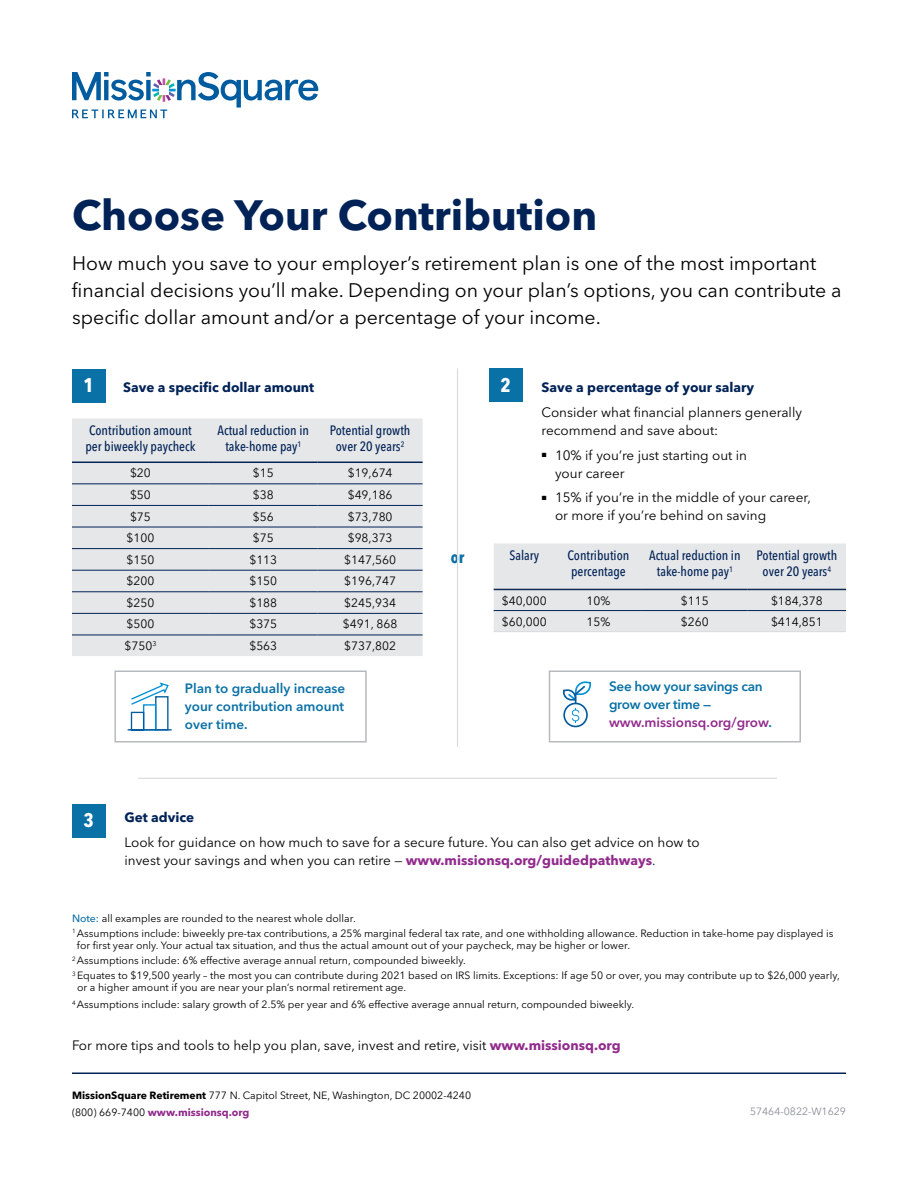
<style>
.page{position:relative;width:918px;height:1188px;background:#fff}
.page>*{position:absolute;margin:0;border:0;box-sizing:border-box;transform-origin:0 0}
.t1{font:700 42px "Avenir Next LT Pro";color:#002256}
.t2{font:700 condensed 19.65px "Avenir Next LT Pro";color:#fff}
.t3{font:19.5px/27px "Avenir Next LT Pro";color:#000101}
.t4{font:700 condensed 16.2px "Avenir Next LT Pro";color:#0a71a6}
.t5{font:13.5px/18px "Avenir Next LT Pro";color:#000101}
.t6{font:500 condensed 13.5px/16.5px "Avenir Next LT Pro";color:#002256;text-align:center}
.t7{font:700 13.5px "Avenir Next LT Pro";color:#002256}
.t8{font:600 13.5px/18px "Avenir Next LT Pro";letter-spacing:-.02em;color:#0a71a6}
.t9{font:600 13.5px/18px "Avenir Next LT Pro";color:#0a71a6;text-align:justify}
.t10{font:12px "Avenir Next LT Pro";color:#000101}
.t11{font:12px "Avenir Next LT Pro";color:#000}
.t12{font:10.5px/15.3px "Avenir Next LT Pro";color:#000}
.t13{font:10.5px/16.5px "Avenir Next LT Pro";color:#000101}
.t14{font:10.5px "Avenir Next LT Pro";color:#8a8e96}
.s1{color:#912a8c}
.s2{font-weight:700;color:#912a8c}
.s3{color:#002256}
.s4{font-weight:500;color:#0a71a6}
.s5{font-weight:700}
</style>
<div class="page">
<hr style="left:72px;top:1072px;width:774px;height:2px;background:#002256">
<svg style="left:72px;top:72px;width:246px;height:46px"></svg>
<div style="left:72px;top:369px;width:34px;height:34px;background:#0a71a6"></div>
<div style="left:72px;top:418px;width:351px;height:238px;background:#e6e7e9"></div>
<hr style="left:72px;top:462px;width:137px;height:1px;background:#002256">
<hr style="left:209px;top:462px;width:109px;height:1px;background:#002256">
<hr style="left:318px;top:462px;width:105px;height:1px;background:#002256">
<hr style="left:72px;top:484px;width:137px;height:1px;background:#002256">
<hr style="left:209px;top:484px;width:109px;height:1px;background:#002256">
<hr style="left:318px;top:484px;width:105px;height:1px;background:#002256">
<hr style="left:72px;top:505px;width:137px;height:1px;background:#002256">
<hr style="left:209px;top:505px;width:109px;height:1px;background:#002256">
<hr style="left:318px;top:505px;width:105px;height:1px;background:#002256">
<hr style="left:72px;top:527px;width:137px;height:1px;background:#002256">
<hr style="left:209px;top:527px;width:109px;height:1px;background:#002256">
<hr style="left:318px;top:527px;width:105px;height:1px;background:#002256">
<hr style="left:72px;top:548px;width:137px;height:1px;background:#002256">
<hr style="left:209px;top:548px;width:109px;height:1px;background:#002256">
<hr style="left:318px;top:548px;width:105px;height:1px;background:#002256">
<hr style="left:72px;top:570px;width:137px;height:1px;background:#002256">
<hr style="left:209px;top:570px;width:109px;height:1px;background:#002256">
<hr style="left:318px;top:570px;width:105px;height:1px;background:#002256">
<hr style="left:72px;top:592px;width:137px;height:1px;background:#002256">
<hr style="left:209px;top:592px;width:109px;height:1px;background:#002256">
<hr style="left:318px;top:592px;width:105px;height:1px;background:#002256">
<hr style="left:72px;top:613px;width:137px;height:1px;background:#002256">
<hr style="left:209px;top:613px;width:109px;height:1px;background:#002256">
<hr style="left:318px;top:613px;width:105px;height:1px;background:#002256">
<hr style="left:72px;top:635px;width:137px;height:1px;background:#002256">
<hr style="left:209px;top:635px;width:109px;height:1px;background:#002256">
<hr style="left:318px;top:635px;width:105px;height:1px;background:#002256">
<div style="left:489px;top:368px;width:34px;height:34px;background:#0a71a6"></div>
<svg style="left:127px;top:682px;width:45px;height:49px"></svg>
<div style="left:114px;top:670px;width:253px;height:72px;border:2px solid #b6b9be"></div>
<div style="left:494px;top:543px;width:352px;height:88px;background:#e6e7e9"></div>
<hr style="left:494px;top:631px;width:61px;height:1px;background:#d8dade">
<hr style="left:555px;top:631px;width:87px;height:1px;background:#d8dade">
<hr style="left:642px;top:631px;width:106px;height:1px;background:#d8dade">
<hr style="left:748px;top:631px;width:98px;height:1px;background:#d8dade">
<hr style="left:494px;top:589px;width:61px;height:1px;background:#102b52">
<hr style="left:555px;top:589px;width:87px;height:1px;background:#102b52">
<hr style="left:642px;top:589px;width:106px;height:1px;background:#102b52">
<hr style="left:748px;top:589px;width:98px;height:1px;background:#102b52">
<hr style="left:494px;top:610px;width:61px;height:1px;background:#002256">
<hr style="left:555px;top:610px;width:87px;height:1px;background:#002256">
<hr style="left:642px;top:610px;width:106px;height:1px;background:#002256">
<hr style="left:748px;top:610px;width:98px;height:1px;background:#002256">
<svg style="left:562px;top:681px;width:29px;height:47px"></svg>
<div style="left:549px;top:670px;width:252px;height:72px;border:2px solid #b6b9be"></div>
<div style="left:72px;top:804px;width:34px;height:34px;background:#0a71a6"></div>
<hr style="left:138px;top:778px;width:639px;height:1px;background:#d8dade">
<hr style="left:457px;top:368px;width:1px;height:379px;background:#d8dade">
<h1 class="t1" style="left:72px;top:189px;width:527px">Choose Your Contribution</h1>
<h3 class="t3" style="left:72px;top:250px;width:771px">How much you save to your employer’s retirement plan is one of the most important financial decisions you’ll make. Depending on your plan’s options, you can contribute a specific dollar amount and/or a percentage of your income.</h3>
<h2 class="t2" style="left:84px;top:373px;width:12px">1</h2>
<p class="t7" style="left:123px;top:379px;width:192px">Save a specific dollar amount</p>
<p class="t6" style="left:85px;top:422px;width:111px;text-align:left">Contribution amount per biweekly paycheck</p>
<p class="t6" style="left:218px;top:422px;width:93px">Actual reduction in take-home pay<sup>1</sup></p>
<p class="t6" style="left:330px;top:422px;width:82px">Potential growth over 20 years<sup>2</sup></p>
<p class="t10" style="left:130px;top:466px;width:22px">$20</p>
<p class="t10" style="left:253px;top:466px;width:22px">$15</p>
<p class="t10" style="left:348px;top:466px;width:46px">$19,674</p>
<p class="t10" style="left:130px;top:488px;width:22px">$50</p>
<p class="t10" style="left:253px;top:488px;width:22px">$38</p>
<p class="t10" style="left:348px;top:488px;width:46px">$49,186</p>
<p class="t10" style="left:130px;top:509px;width:22px">$75</p>
<p class="t10" style="left:253px;top:509px;width:22px">$56</p>
<p class="t10" style="left:348px;top:509px;width:46px">$73,780</p>
<p class="t10" style="left:127px;top:531px;width:29px">$100</p>
<p class="t10" style="left:253px;top:531px;width:22px">$75</p>
<p class="t10" style="left:348px;top:531px;width:46px">$98,373</p>
<p class="t10" style="left:127px;top:552px;width:29px">$150</p>
<p class="t10" style="left:249px;top:552px;width:29px">$113</p>
<p class="t10" style="left:344px;top:552px;width:53px">$147,560</p>
<p class="t10" style="left:127px;top:574px;width:29px">$200</p>
<p class="t10" style="left:249px;top:574px;width:29px">$150</p>
<p class="t10" style="left:344px;top:574px;width:53px">$196,747</p>
<p class="t10" style="left:127px;top:596px;width:29px">$250</p>
<p class="t10" style="left:249px;top:596px;width:29px">$188</p>
<p class="t10" style="left:344px;top:596px;width:53px">$245,934</p>
<p class="t10" style="left:127px;top:617px;width:29px">$500</p>
<p class="t10" style="left:249px;top:617px;width:29px">$375</p>
<p class="t10" style="left:343px;top:617px;width:56px">$491, 868</p>
<p class="t10" style="left:125px;top:639px;width:33px">$750<sup>3</sup></p>
<p class="t10" style="left:249px;top:639px;width:29px">$563</p>
<p class="t10" style="left:344px;top:639px;width:53px">$737,802</p>
<p class="t9" style="left:185px;top:679px;width:162px">Plan to gradually increase your contribution amount over time.</p>
<h3 class="t4" style="left:451px;top:547px;width:15px">or</h3>
<h2 class="t2" style="left:501px;top:373px;width:12px">2</h2>
<p class="t7" style="left:542px;top:379px;width:214px">Save a percentage of your salary</p>
<p class="t5" style="left:542px;top:403px;width:262px">Consider what financial planners generally recommend and save about:</p>
<p class="t5" style="left:555px;top:446px;width:194px;text-indent:-14px"><sup>■</sup> 10% if you’re just starting out in your career</p>
<p class="t5" style="left:555px;top:489px;width:258px;text-indent:-14px"><sup>■</sup> 15% if you’re in the middle of your career, or more if you’re behind on saving</p>
<p class="t6" style="left:510px;top:547px;width:31px">Salary</p>
<p class="t6" style="left:567px;top:547px;width:63px;text-align:left">Contribution percentage</p>
<p class="t6" style="left:649px;top:547px;width:93px">Actual reduction in take-home pay<sup>1</sup></p>
<p class="t6" style="left:757px;top:547px;width:82px">Potential growth over 20 years<sup>4</sup></p>
<p class="t11" style="left:502px;top:593px;width:46px">$40,000</p>
<p class="t11" style="left:587px;top:593px;width:25px">10%</p>
<p class="t11" style="left:681px;top:593px;width:29px">$115</p>
<p class="t11" style="left:771px;top:593px;width:53px">$184,378</p>
<p class="t11" style="left:502px;top:614px;width:46px">$60,000</p>
<p class="t11" style="left:587px;top:614px;width:25px">15%</p>
<p class="t11" style="left:681px;top:614px;width:29px">$260</p>
<p class="t11" style="left:771px;top:614px;width:53px">$414,851</p>
<p class="t8" style="left:609px;top:677px;width:164px">See how your savings can grow over time — <span class="s1">www.missionsq.org/grow</span>.</p>
<h2 class="t2" style="left:84px;top:808px;width:12px">3</h2>
<p class="t7" style="left:124px;top:809px;width:71px">Get advice</p>
<p class="t5" style="left:124px;top:833px;width:577px">Look for guidance on how much to save for a secure future. You can also get advice on how to invest your savings and when you can retire — <span class="s2">www.missionsq.org/guidedpathways</span><span class="s3">.</span></p>
<p class="t12" style="left:72px;top:910px;width:763px"><span class="s4">Note:</span> all examples are rounded to the nearest whole dollar.<br><sup>1</sup> Assumptions include: biweekly pre-tax contributions, a 25% marginal federal tax rate, and one withholding allowance. Reduction in take-home pay displayed is</p>
<p class="t12" style="left:72px;top:938px;width:769px;text-indent:5px">for first year only. Your actual tax situation, and thus the actual amount out of your paycheck, may be higher or lower.<br><sup>2</sup> Assumptions include: 6% effective average annual return, compounded biweekly.<br><sup>3</sup> Equates to $19,500 yearly – the most you can contribute during 2021 based on IRS limits. Exceptions: If age 50 or over, you may contribute up to $26,000 yearly,</p>
<p class="t12" style="left:72px;top:979px;width:564px;line-height:16.8px;text-indent:5px">or a higher amount if you are near your plan’s normal retirement age.<br><sup>4</sup> Assumptions include: salary growth of 2.5% per year and 6% effective average annual return, compounded biweekly.</p>
<p class="t5" style="left:72px;top:1036px;width:550px">For more tips and tools to help you plan, save, invest and retire, visit <span class="s2">www.missionsq.org</span></p>
<p class="t13" style="left:72px;top:1087px;width:401px"><span class="s5">MissionSquare Retirement</span> 777 N. Capitol Street, NE, Washington, DC 20002-4240 (800) 669-7400 <span class="s2">www.missionsq.org</span></p>
<p class="t14" style="left:750px;top:1105px;width:97px">57464-0822-W1629</p>
</div>
